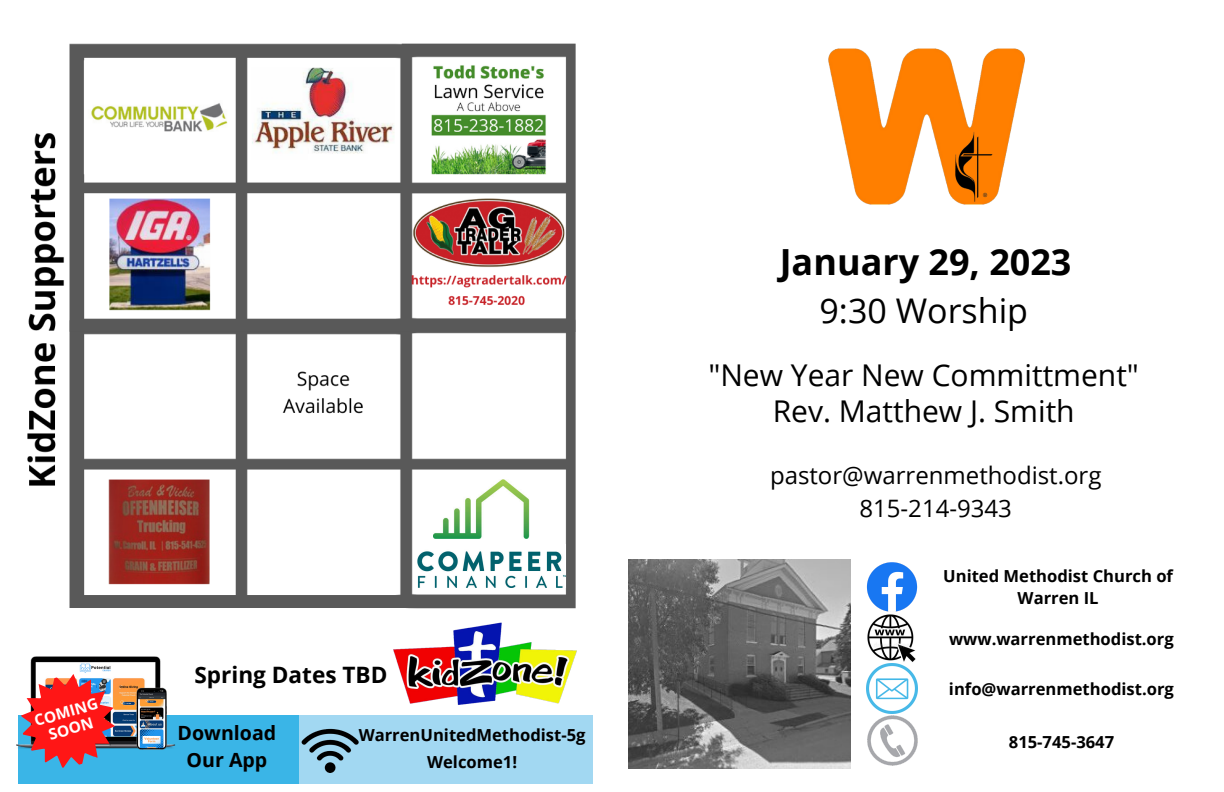
<style>
.page{position:relative;width:1224px;height:792px;background:#fff}
.page>*{position:absolute;margin:0;border:0;box-sizing:border-box;transform-origin:0 0}
.t1{font:700 36px "Open Sans";color:#000}
.t2{font:34px "Open Sans";color:#000}
.t3{font:30px/36px "Open Sans";color:#000;text-align:center}
.t4{font:24px/33px "Open Sans";color:#000;text-align:center}
.t5{font:700 22.6px "Open Sans";color:#000}
.t6{font:700 19.6px/27px "Open Sans";color:#000;text-align:center}
.t7{font:700 16.6px/22.5px "Open Sans";color:#000;text-align:center}
.t8{font:700 15.4px/17.3px "Open Sans";color:#fff;text-align:center}
</style>
<div class="page">
<img style="left:628px;top:560px;width:222px;height:208px">
<img style="left:867px;top:614px;width:49px;height:50px">
<img style="left:867px;top:664px;width:50px;height:50px">
<div style="left:18px;top:715px;width:282px;height:68px;background:#3ab5e7"></div>
<img style="left:30px;top:656px;width:145px;height:94px">
<img style="left:867px;top:562px;width:50px;height:50px">
<img style="left:867px;top:715px;width:51px;height:51px">
<img style="left:828px;top:48px;width:197px;height:157px">
<img style="left:27px;top:43px;width:549px;height:566px">
<img style="left:393px;top:622px;width:183px;height:83px">
<div style="left:300px;top:715px;width:292px;height:68px;background:#a2d8f2"></div>
<img style="left:301px;top:728px;width:58px;height:45px">
<svg style="left:16px;top:665px;width:110px;height:103px"></svg>
<img style="left:433px;top:479px;width:104px;height:59px">
<img style="left:416px;top:544px;width:150px;height:43px">
<p class="t8" style="left:32px;top:712px;width:67px;rotate:-16deg">COMING<br>SOON</p>
<h3 class="t5" style="left:194px;top:659px;width:194px">Spring Dates TBD</h3>
<h1 class="t1" style="left:780px;top:236px;width:293px">January 29, 2023</h1>
<h2 class="t2" style="left:820px;top:287px;width:210px">9:30 Worship</h2>
<h3 class="t3" style="left:708px;top:357px;width:432px">"New Year New Committment"<br>Rev. Matthew J. Smith</h3>
<h3 class="t4" style="left:770px;top:459px;width:333px">pastor@warrenmethodist.org<br>815-214-9343</h3>
<p class="t7" style="left:943px;top:564px;width:231px">United Methodist Church of<br>Warren IL</p>
<p class="t7" style="left:949px;top:627px;width:226px">www.warrenmethodist.org</p>
<p class="t7" style="left:949px;top:677px;width:226px">info@warrenmethodist.org</p>
<p class="t6" style="left:178px;top:719px;width:100px">Download<br>Our App</p>
<p class="t7" style="left:359px;top:723px;width:228px">WarrenUnitedMethodist-5g</p>
<p class="t7" style="left:1009px;top:730px;width:107px">815-745-3647</p>
<p class="t7" style="left:427px;top:750px;width:92px">Welcome1!</p>
</div>
